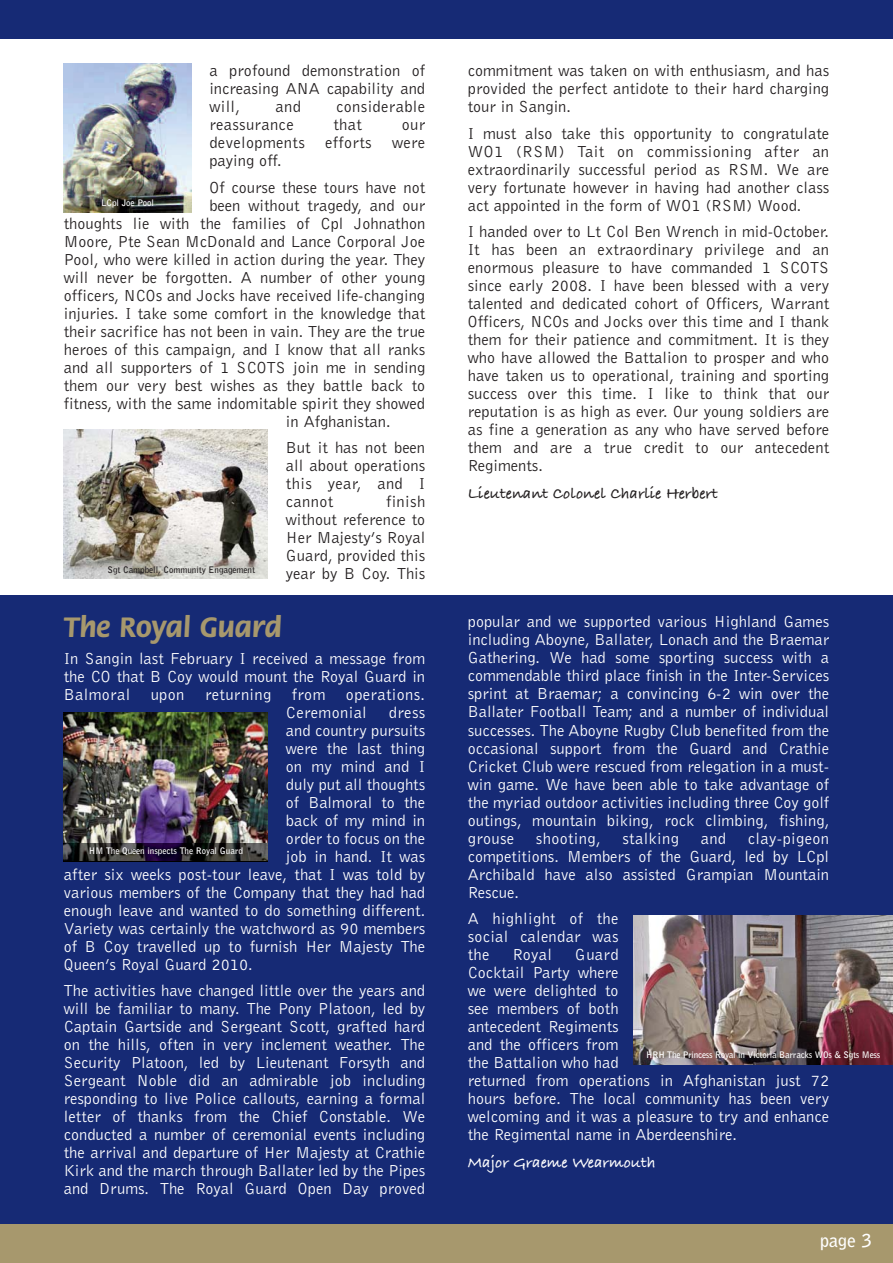
<style>
.page{position:relative;width:893px;height:1263px;background:#fff}
.page>*{position:absolute;margin:0;border:0;box-sizing:border-box;transform-origin:0 0}
.t1{font:700 30px "Flora";color:#a7986d}
.t2{font:700 18px "Bell Gothic";color:#fff}
.t3{font:16.5px/18px "Bell Gothic BT";color:#fff;text-align:justify}
.t4{font:16.5px/18px "Bell Gothic BT";color:#231f20;text-align:justify}
.t5{font:16.5px "Bell Gothic BT";letter-spacing:.02em;color:#fff}
.t6{font:16.5px "Bradley Hand ITCTT Bold";color:#231f20}
.t7{font:16.5px "Bell Gothic BT";letter-spacing:.02em;color:#231f20}
.t8{font:16.5px "Bradley Hand ITCTT Bold";color:#fff}
.t9{font:700 9px "Bell Gothic BT";letter-spacing:-.015em;color:#fff}
.t10{font:700 9px "Bell Gothic BT";color:#231f20}
</style>
<div class="page">
<div style="left:0;top:595px;width:893px;height:659px;background:#162a75"></div>
<div style="left:0;top:1225px;width:893px;height:38px;background:#a7986d"></div>
<div style="left:0;top:0;width:893px;height:38px;background:#162a75"></div>
<img style="left:64px;top:429px;width:204px;height:149px">
<img style="left:64px;top:712px;width:204px;height:131px">
<hr style="left:64px;top:861px;width:204px;height:1px;background:#000">
<img style="left:64px;top:843px;width:204px;height:18px">
<img style="left:634px;top:915px;width:259px;height:149px">
<img style="left:64px;top:64px;width:127px;height:149px">
<p class="t4" style="left:209px;top:63px;width:217px">a profound demonstration of increasing ANA capability and will,</p>
<p class="t4" style="left:275px;top:99px;width:27px">and</p>
<p class="t7" style="left:336px;top:101px;width:91px">considerable</p>
<p class="t7" style="left:209px;top:119px;width:86px">reassurance</p>
<p class="t4" style="left:333px;top:117px;width:30px">that</p>
<p class="t4" style="left:209px;top:117px;width:217px;text-indent:192px">our developments efforts were paying off.</p>
<p class="t4" style="left:209px;top:180px;width:217px">Of course these tours have not</p>
<p class="t4" style="left:209px;top:198px;width:217px">been without tragedy, and our</p>
<p class="t4" style="left:64px;top:216px;width:363px">thoughts lie with the families of Cpl Johnathon</p>
<p class="t4" style="left:64px;top:234px;width:363px">Moore, Pte Sean McDonald and Lance Corporal Joe</p>
<p class="t4" style="left:64px;top:252px;width:363px">Pool, who were killed in action during the year. They</p>
<p class="t4" style="left:64px;top:270px;width:363px">will never be forgotten. A number of other young</p>
<p class="t4" style="left:64px;top:288px;width:363px">officers, NCOs and Jocks have received life-changing</p>
<p class="t4" style="left:64px;top:306px;width:363px">injuries. I take some comfort in the knowledge that</p>
<p class="t4" style="left:64px;top:324px;width:363px">their sacrifice has not been in vain. They are the true</p>
<p class="t4" style="left:64px;top:342px;width:363px">heroes of this campaign, and I know that all ranks</p>
<p class="t4" style="left:64px;top:360px;width:363px">and all supporters of 1 SCOTS join me in sending</p>
<p class="t4" style="left:64px;top:378px;width:363px">them our very best wishes as they battle back to</p>
<p class="t4" style="left:64px;top:396px;width:363px">fitness, with the same indomitable spirit they showed</p>
<p class="t4" style="left:286px;top:414px;width:106px">in Afghanistan.</p>
<p class="t4" style="left:286px;top:440px;width:141px">But it has not been all about operations this year, and I cannot</p>
<p class="t9" style="left:101px;top:198px;width:54px">LCpl Joe Pool</p>
<p class="t4" style="left:286px;top:494px;width:141px;text-indent:100px">finish without reference to Her Majesty’s Royal Guard, provided this year by B Coy. This</p>
<p class="t10" style="left:108px;top:565px;width:149px">Sgt Campbell, Community Engagement</p>
<h1 class="t1" style="left:64px;top:615px;width:219px">The Royal Guard</h1>
<p class="t3" style="left:64px;top:651px;width:363px">In Sangin last February I received a message from</p>
<p class="t3" style="left:64px;top:669px;width:363px">the CO that B Coy would mount the Royal Guard in</p>
<p class="t5" style="left:64px;top:688px;width:363px">Balmoral upon returning from operations.</p>
<p class="t5" style="left:286px;top:706px;width:82px">Ceremonial</p>
<p class="t3" style="left:389px;top:705px;width:38px">dress</p>
<p class="t3" style="left:286px;top:723px;width:141px">and country pursuits</p>
<p class="t3" style="left:286px;top:741px;width:141px">were the last thing</p>
<p class="t3" style="left:286px;top:759px;width:141px">on my mind and I</p>
<p class="t3" style="left:286px;top:777px;width:141px">duly put all thoughts</p>
<p class="t3" style="left:286px;top:795px;width:141px">of Balmoral to the</p>
<p class="t3" style="left:286px;top:813px;width:141px">back of my mind in</p>
<p class="t3" style="left:286px;top:831px;width:141px">order to focus on the</p>
<p class="t3" style="left:286px;top:849px;width:141px">job in hand. It was</p>
<p class="t3" style="left:64px;top:867px;width:363px">after six weeks post-tour leave, that I was told by</p>
<p class="t3" style="left:64px;top:885px;width:363px">various members of the Company that they had had</p>
<p class="t3" style="left:64px;top:903px;width:363px">enough leave and wanted to do something different.</p>
<p class="t3" style="left:64px;top:921px;width:363px">Variety was certainly the watchword as 90 members</p>
<p class="t3" style="left:64px;top:939px;width:363px">of B Coy travelled up to furnish Her Majesty The</p>
<p class="t3" style="left:64px;top:957px;width:191px">Queen’s Royal Guard 2010.</p>
<p class="t3" style="left:64px;top:983px;width:363px">The activities have changed little over the years and will be familiar to many. The Pony Platoon, led by Captain Gartside and Sergeant Scott, grafted hard on the hills, often in very inclement weather. The Security Platoon, led by Lieutenant Forsyth and Sergeant Noble did an admirable job including responding to live Police callouts, earning a formal letter of thanks from the Chief Constable. We conducted a number of ceremonial events including the arrival and departure of Her Majesty at Crathie Kirk and the march through Ballater led by the Pipes and Drums. The Royal Guard Open Day proved</p>
<p class="t9" style="left:89px;top:846px;width:155px">HM The Queen inspects The Royal Guard</p>
<p class="t4" style="left:468px;top:63px;width:363px">commitment was taken on with enthusiasm, and has provided the perfect antidote to their hard charging tour in Sangin.</p>
<p class="t4" style="left:468px;top:126px;width:363px">I must also take this opportunity to congratulate WO1 (RSM) Tait on commissioning after an extraordinarily successful period as RSM. We are very fortunate however in having had another class act appointed in the form of WO1 (RSM) Wood.</p>
<p class="t4" style="left:468px;top:224px;width:363px">I handed over to Lt Col Ben Wrench in mid-October.<br>It has been an extraordinary privilege and an enormous pleasure to have commanded 1 SCOTS since early 2008. I have been blessed with a very talented and dedicated cohort of Officers, Warrant Officers, NCOs and Jocks over this time and I thank them for their patience and commitment. It is they who have allowed the Battalion to prosper and who have taken us to operational, training and sporting success over this time. I like to think that our reputation is as high as ever. Our young soldiers are as fine a generation as any who have served before them and are a true credit to our antecedent Regiments.</p>
<p class="t6" style="left:468px;top:487px;width:252px">Lieutenant Colonel Charlie Herbert</p>
<p class="t3" style="left:468px;top:615px;width:363px">popular and we supported various Highland Games including Aboyne, Ballater, Lonach and the Braemar Gathering. We had some sporting success with a commendable third place finish in the Inter-Services sprint at Braemar; a convincing 6-2 win over the Ballater Football Team; and a number of individual successes. The Aboyne Rugby Club benefited from the occasional support from the Guard and Crathie Cricket Club were rescued from relegation in a must&shy;win game. We have been able to take advantage of the myriad outdoor activities including three Coy golf outings, mountain biking, rock climbing, fishing, grouse</p>
<p class="t3" style="left:468px;top:831px;width:363px;text-indent:280px">clay-pigeon competitions. Members of the Guard, led by LCpl Archibald have also assisted Grampian Mountain Rescue.</p>
<p class="t3" style="left:468px;top:911px;width:152px">A highlight of the social calendar was the</p>
<p class="t5" style="left:536px;top:832px;width:66px">shooting,</p>
<p class="t5" style="left:622px;top:832px;width:58px">stalking</p>
<p class="t3" style="left:701px;top:831px;width:27px">and</p>
<p class="t3" style="left:468px;top:947px;width:363px;text-align:left;text-indent:107px">Guard<br>Cocktail Party where<br>we were delighted to<br>see members of both<br>antecedent Regiments<br>and the officers from<br>the Battalion who had<br>returned from operations in Afghanistan just 72 hours before. The local community has been very welcoming and it was a pleasure to try and enhance the Regimental name in Aberdeenshire.</p>
<p class="t8" style="left:468px;top:1156px;width:189px">Major Graeme Wearmouth</p>
<p class="t3" style="left:512px;top:947px;width:41px">Royal</p>
<p class="t9" style="left:646px;top:1050px;width:236px">HRH The Princess Royal in Victoria Barracks WOs &amp; Sgts Mess</p>
<p class="t2" style="left:820px;top:1233px;width:53px">page 3</p>
</div>
